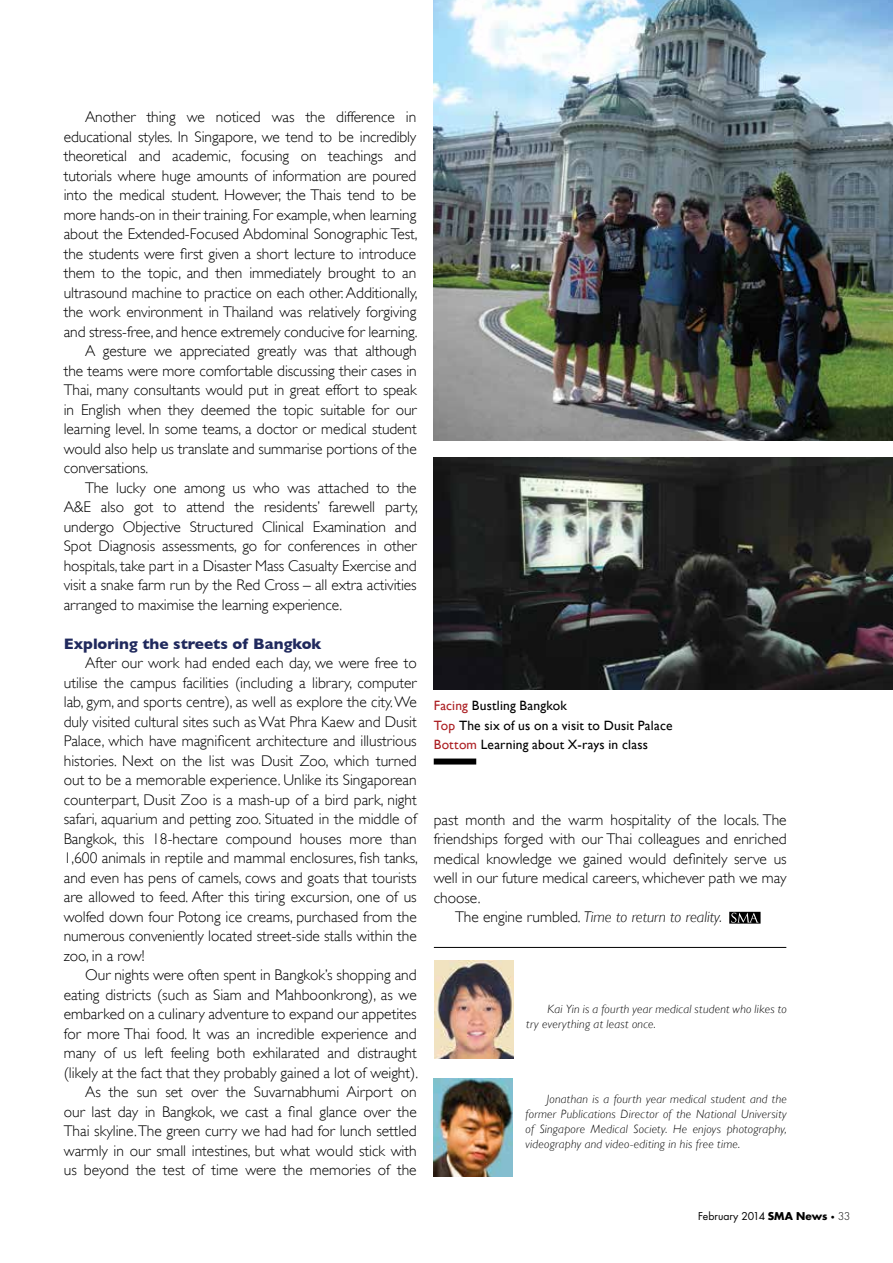
<style>
.page{position:relative;width:893px;height:1263px;background:#fff}
.page>*{position:absolute;margin:0;border:0;box-sizing:border-box;transform-origin:0 0}
.t1{font:300 15.45px/19.5px "Gill Sans";letter-spacing:-.005em;color:#000;text-align:justify}
.t2{font:italic 300 15.45px "Gill Sans";color:#000}
.t3{font:700 15.45px "Gill Sans";color:#20295d}
.t4{font:13.5px/19.2px "Gill Sans";letter-spacing:.015em;color:#000}
.t5{font:italic 300 12px/15px "Gill Sans";letter-spacing:.025em;color:#000}
.t6{font:10.5px "Futura";color:#000}
.s1{color:#ac1f23}
.s2{font-style:normal}
.s3{font-weight:700}
.s4{font-weight:300;font-size:7.5px}
.s5{font-weight:300}
</style>
<div class="page">
<img style="left:434px;top:0;width:459px;height:440px">
<img style="left:434px;top:457px;width:459px;height:233px">
<svg style="left:729px;top:912px;width:32px;height:12px"></svg>
<hr style="left:434px;top:947px;width:352px;height:1px;background:#000">
<img style="left:434px;top:1078px;width:79px;height:98px">
<img style="left:434px;top:961px;width:80px;height:98px">
<div style="left:434px;top:758px;width:42px;height:6px;background:#000"></div>
<p class="t1" style="left:85px;top:107px;width:333px">Another thing we noticed was the difference in</p>
<p class="t1" style="left:64px;top:127px;width:354px">educational styles. In Singapore, we tend to be incredibly</p>
<p class="t1" style="left:64px;top:146px;width:354px">theoretical and academic, focusing on teachings and</p>
<p class="t1" style="left:64px;top:166px;width:354px">tutorials where huge amounts of information are poured</p>
<p class="t1" style="left:64px;top:185px;width:354px">into the medical student. However, the Thais tend to be</p>
<p class="t1" style="left:64px;top:205px;width:354px">more hands-on in their training. For example, when learning</p>
<p class="t1" style="left:64px;top:224px;width:355px">about the Extended-Focused Abdominal Sonographic Test,</p>
<p class="t1" style="left:64px;top:244px;width:354px">the students were first given a short lecture to introduce</p>
<p class="t1" style="left:64px;top:263px;width:354px">them to the topic, and then immediately brought to an</p>
<p class="t1" style="left:64px;top:283px;width:355px">ultrasound machine to practice on each other. Additionally,</p>
<p class="t1" style="left:64px;top:302px;width:354px">the work environment in Thailand was relatively forgiving</p>
<p class="t1" style="left:64px;top:322px;width:355px">and stress-free, and hence extremely conducive for learning.</p>
<p class="t1" style="left:85px;top:341px;width:333px">A gesture we appreciated greatly was that although</p>
<p class="t1" style="left:64px;top:361px;width:354px">the teams were more comfortable discussing their cases in</p>
<p class="t1" style="left:64px;top:380px;width:354px">Thai, many consultants would put in great effort to speak</p>
<p class="t1" style="left:64px;top:400px;width:354px">in English when they deemed the topic suitable for our</p>
<p class="t1" style="left:64px;top:419px;width:354px">learning level. In some teams, a doctor or medical student</p>
<p class="t1" style="left:64px;top:439px;width:354px">would also help us translate and summarise portions of the</p>
<p class="t1" style="left:64px;top:458px;width:86px">conversations.</p>
<p class="t1" style="left:85px;top:478px;width:333px">The lucky one among us who was attached to the</p>
<p class="t1" style="left:64px;top:497px;width:356px">A&amp;E also got to attend the residents’ farewell party,</p>
<p class="t1" style="left:64px;top:517px;width:354px">undergo Objective Structured Clinical Examination and</p>
<p class="t1" style="left:64px;top:536px;width:354px">Spot Diagnosis assessments, go for conferences in other</p>
<p class="t1" style="left:64px;top:556px;width:354px">hospitals, take part in a Disaster Mass Casualty Exercise and</p>
<p class="t1" style="left:64px;top:575px;width:354px">visit a snake farm run by the Red Cross – all extra activities</p>
<p class="t1" style="left:64px;top:595px;width:280px">arranged to maximise the learning experience.</p>
<p class="t3" style="left:64px;top:634px;width:259px">Exploring the streets of Bangkok</p>
<p class="t1" style="left:64px;top:653px;width:356px;text-indent:21px">After our work had ended each day, we were free to utilise the campus facilities (including a library, computer lab, gym, and sports centre), as well as explore the city. We duly visited cultural sites such as Wat Phra Kaew and Dusit Palace, which have magnificent architecture and illustrious histories. Next on the list was Dusit Zoo, which turned out to be a memorable experience. Unlike its Singaporean counterpart, Dusit Zoo is a mash-up of a bird park, night safari, aquarium and petting zoo. Situated in the middle of Bangkok, this 18-hectare compound houses more than 1,600 animals in reptile and mammal enclosures, fish tanks, and even has pens of camels, cows and goats that tourists are allowed to feed. After this tiring excursion, one of us wolfed down four Potong ice creams, purchased from the numerous conveniently located street-side stalls within the zoo, in a row!</p>
<p class="t1" style="left:64px;top:965px;width:356px;text-align:right">Our nights were often spent in Bangkok’s shopping and eating districts (such as Siam and Mahboonkrong), as we embarked on a culinary adventure to expand our appetites for more Thai food. It was an incredible experience and many of us left feeling both exhilarated and distraught (likely at the fact that they probably gained a lot of weight).<br>As the sun set over the Suvarnabhumi Airport on our last day in Bangkok, we cast a final glance over the Thai skyline. The green curry we had had for lunch settled warmly in our small intestines, but what would stick with us beyond the test of time were the memories of the</p>
<p class="t4" style="left:434px;top:696px;width:240px"><span class="s1">Facing</span> Bustling Bangkok<br><span class="s1">Top</span> The six of us on a visit to Dusit Palace<br><span class="s1">Bottom</span> Learning about X-rays in class</p>
<p class="t1" style="left:434px;top:810px;width:354px">past month and the warm hospitality of the locals. The</p>
<p class="t1" style="left:434px;top:829px;width:354px">friendships forged with our Thai colleagues and enriched</p>
<p class="t1" style="left:434px;top:849px;width:354px">medical knowledge we gained would definitely serve us</p>
<p class="t1" style="left:434px;top:868px;width:354px">well in our future medical careers, whichever path we may</p>
<p class="t1" style="left:434px;top:888px;width:48px">choose.</p>
<p class="t2" style="left:455px;top:908px;width:268px"><span class="s2">The engine rumbled.</span> Time to return to reality.</p>
<p class="t5" style="left:526px;top:1002px;width:262px;text-indent:21px">Kai Yin is a fourth year medical student who likes to try everything at least once.</p>
<p class="t5" style="left:526px;top:1092px;width:263px;text-align:justify;text-indent:21px">Jonathan is a fourth year medical student and the former Publications Director of the National University of Singapore Medical Society. He enjoys photography, videography and video-editing in his free time.</p>
<p class="t6" style="left:698px;top:1209px;width:154px">February 2014 <span class="s3">SMA News</span> <span class="s4">•</span> <span class="s5">33</span></p>
</div>
